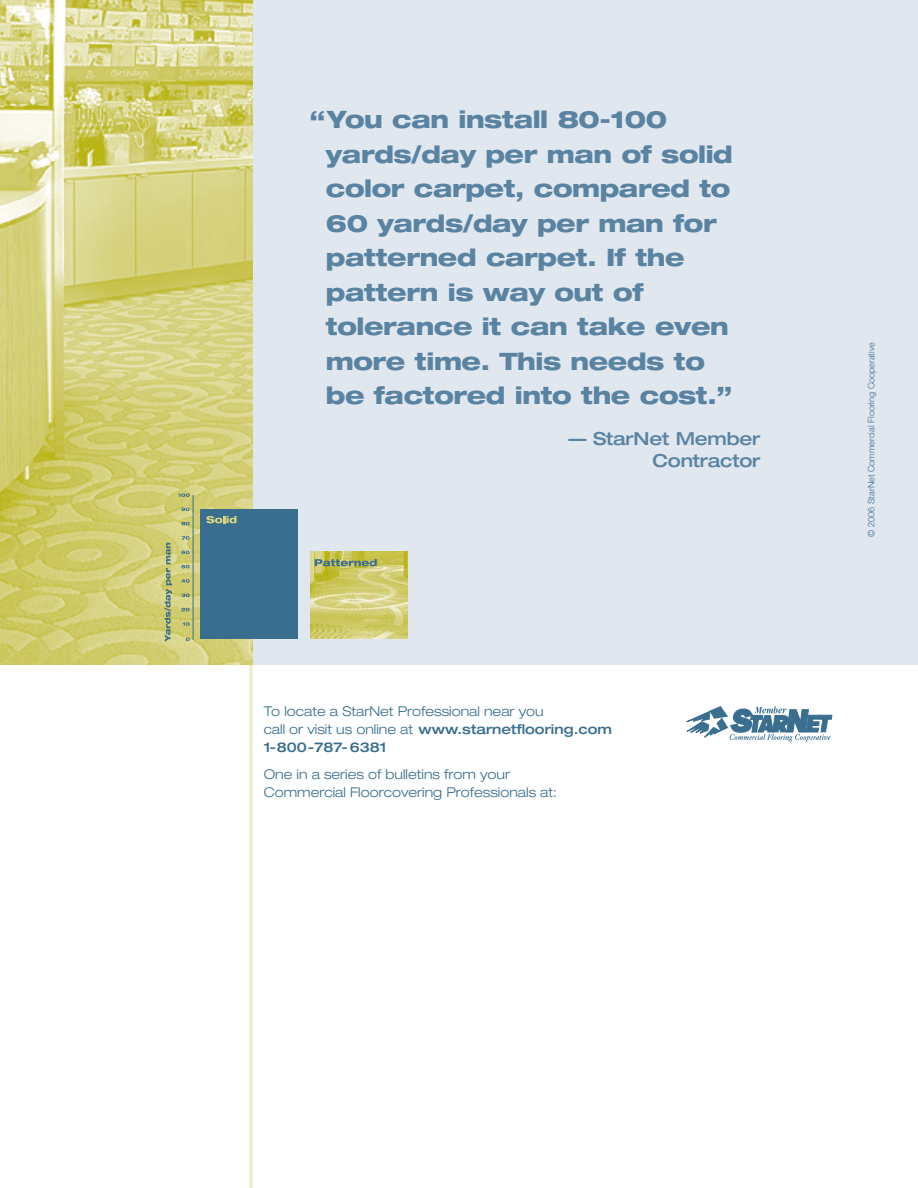
<style>
.page{position:relative;width:918px;height:1188px;background:#fff}
.page>*{position:absolute;margin:0;border:0;box-sizing:border-box;transform-origin:0 0}
.t1{font:800 expanded 24px/34.5px "Helvetica Neue";letter-spacing:-.02em;color:#5a83a2}
.t2{font:500 expanded 18px/22.5px "Helvetica Neue";letter-spacing:-.015em;color:#5a83a2;text-align:right}
.t3{font:300 expanded 13.5px/18px "Helvetica Neue";color:#3a6e8f}
.t4{font:300 9px "Helvetica Neue";color:#3a6e8f}
.s1{font-weight:500}
</style>
<div class="page">
<hr style="left:249px;top:657px;width:3px;height:531px;background:#edebca">
<div style="left:0;top:0;width:918px;height:665px;background:#e0e7ef"></div>
<img style="left:0;top:0;width:253px;height:665px">
<img style="left:310px;top:551px;width:97px;height:87px">
<svg style="left:686px;top:706px;width:146px;height:36px"></svg>
<div style="left:201px;top:509px;width:97px;height:130px;background:#3a6e8f"></div>
<svg style="left:206px;top:516px;width:30px;height:7px"></svg>
<svg style="left:178px;top:493px;width:12px;height:4px"></svg>
<svg style="left:181px;top:508px;width:9px;height:3px"></svg>
<svg style="left:181px;top:522px;width:9px;height:3px"></svg>
<svg style="left:182px;top:536px;width:8px;height:4px"></svg>
<svg style="left:181px;top:551px;width:9px;height:3px"></svg>
<svg style="left:165px;top:543px;width:7px;height:98px"></svg>
<svg style="left:181px;top:565px;width:9px;height:3px"></svg>
<svg style="left:181px;top:579px;width:9px;height:4px"></svg>
<svg style="left:181px;top:594px;width:9px;height:3px"></svg>
<svg style="left:181px;top:608px;width:9px;height:3px"></svg>
<svg style="left:183px;top:622px;width:7px;height:4px"></svg>
<svg style="left:186px;top:638px;width:4px;height:3px"></svg>
<svg style="left:315px;top:559px;width:62px;height:7px"></svg>
<hr style="left:193px;top:495px;width:1px;height:144px;background:#3a6e8f">
<p class="t1" style="left:326px;top:104px;width:408px;text-indent:-16px">“You can install 80-100 yards/day per man of solid color carpet, compared to<br>60 yards/day per man for patterned carpet. If the pattern is way out of tolerance it can take even more time. This needs to be factored into the cost.”</p>
<p class="t2" style="left:569px;top:429px;width:193px">— StarNet Member<br>Contractor</p>
<p class="t3" style="left:264px;top:704px;width:350px">To locate a StarNet Professional near you<br>call or visit us online at <span class="s1">www.starnetflooring.com<br>1-800-787- 6381</span></p>
<p class="t3" style="left:264px;top:767px;width:295px">One in a series of bulletins from your<br>Commercial Floorcovering Professionals at:</p>
<p class="t4" style="left:868px;top:537px;width:196px;rotate:-90deg">© 2006 StarNet Commercial Flooring Cooperative</p>
</div>
